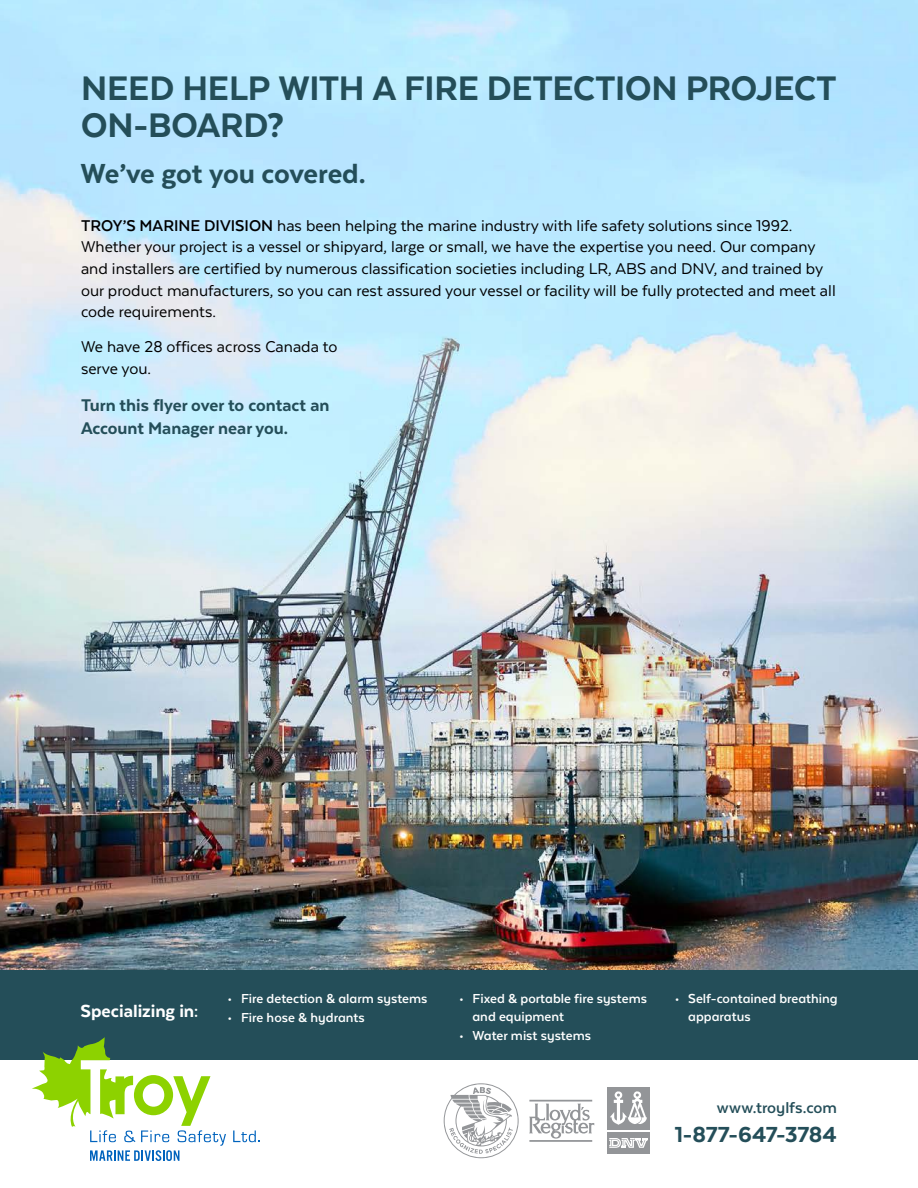
<style>
.page{position:relative;width:918px;height:1188px;background:#fff}
.page>*{position:absolute;margin:0;border:0;box-sizing:border-box;transform-origin:0 0}
.t1{font:800 39.3px/37px "Texta Alt";letter-spacing:-.005em;color:#244e59}
.t2{font:800 31.8px "Texta";letter-spacing:-.01em;color:#244e59}
.t3{font:800 25.2px "Texta Alt";letter-spacing:-.01em;color:#244e59}
.t4{font:800 20.1px "Texta";color:#fff}
.t5{font:800 19.5px/23.4px "Texta";color:#244e59}
.t6{font:18px/21.6px "Texta";color:#000}
.t7{font:700 18px "Texta Alt";color:#244e59}
.t8{font:700 15px/18px "Texta Alt";color:#fff}
.s1{font-weight:700}
</style>
<div class="page">
<img style="left:0;top:0;width:918px;height:971px">
<div style="left:0;top:971px;width:918px;height:89px;background:#244e59"></div>
<svg style="left:233px;top:1131px;width:27px;height:11px"></svg>
<svg style="left:32px;top:1037px;width:194px;height:124px"></svg>
<div style="left:607px;top:1133px;width:42px;height:21px;background:#939598"></div>
<div style="left:607px;top:1088px;width:42px;height:42px;background:#939598"></div>
<svg style="left:609px;top:1138px;width:38px;height:10px"></svg>
<svg style="left:610px;top:1091px;width:37px;height:34px"></svg>
<svg style="left:444px;top:1083px;width:75px;height:75px"></svg>
<hr style="left:529px;top:1140px;width:63px;height:2px;background:#939598">
<hr style="left:529px;top:1100px;width:63px;height:2px;background:#939598">
<svg style="left:529px;top:1104px;width:65px;height:35px"></svg>
<p class="t1" style="left:81px;top:69px;width:757px">NEED HELP WITH A FIRE DETECTION PROJECT<br>ON-BOARD?</p>
<p class="t2" style="left:80px;top:157px;width:287px">We’ve got you covered.</p>
<p class="t6" style="left:81px;top:214px;width:756px"><span class="s1">TROY’S MARINE DIVISION</span> has been helping the marine industry with life safety solutions since 1992.<br>Whether your project is a vessel or shipyard, large or small, we have the expertise you need. Our company and installers are certified by numerous classification societies including LR, ABS and DNV, and trained by our product manufacturers, so you can rest assured your vessel or facility will be fully protected and meet all code requirements.</p>
<p class="t6" style="left:81px;top:336px;width:258px">We have 28 offices across Canada to serve you.</p>
<p class="t5" style="left:81px;top:393px;width:250px">Turn this flyer over to contact an<br>Account Manager near you.</p>
<p class="t4" style="left:80px;top:1001px;width:120px">Specializing in:</p>
<p class="t8" style="left:228px;top:990px;width:202px">• Fire detection &amp; alarm systems</p>
<p class="t8" style="left:228px;top:1009px;width:139px">• Fire hose &amp; hydrants</p>
<p class="t8" style="left:472px;top:990px;width:176px;text-indent:-14px">• Fixed &amp; portable fire systems and equipment</p>
<p class="t8" style="left:459px;top:1027px;width:134px">• Water mist systems</p>
<p class="t8" style="left:688px;top:990px;width:151px;text-indent:-14px">• Self-contained breathing apparatus</p>
<p class="t7" style="left:717px;top:1098px;width:122px">www.troylfs.com</p>
<p class="t3" style="left:675px;top:1121px;width:164px">1-877-647-3784</p>
</div>
